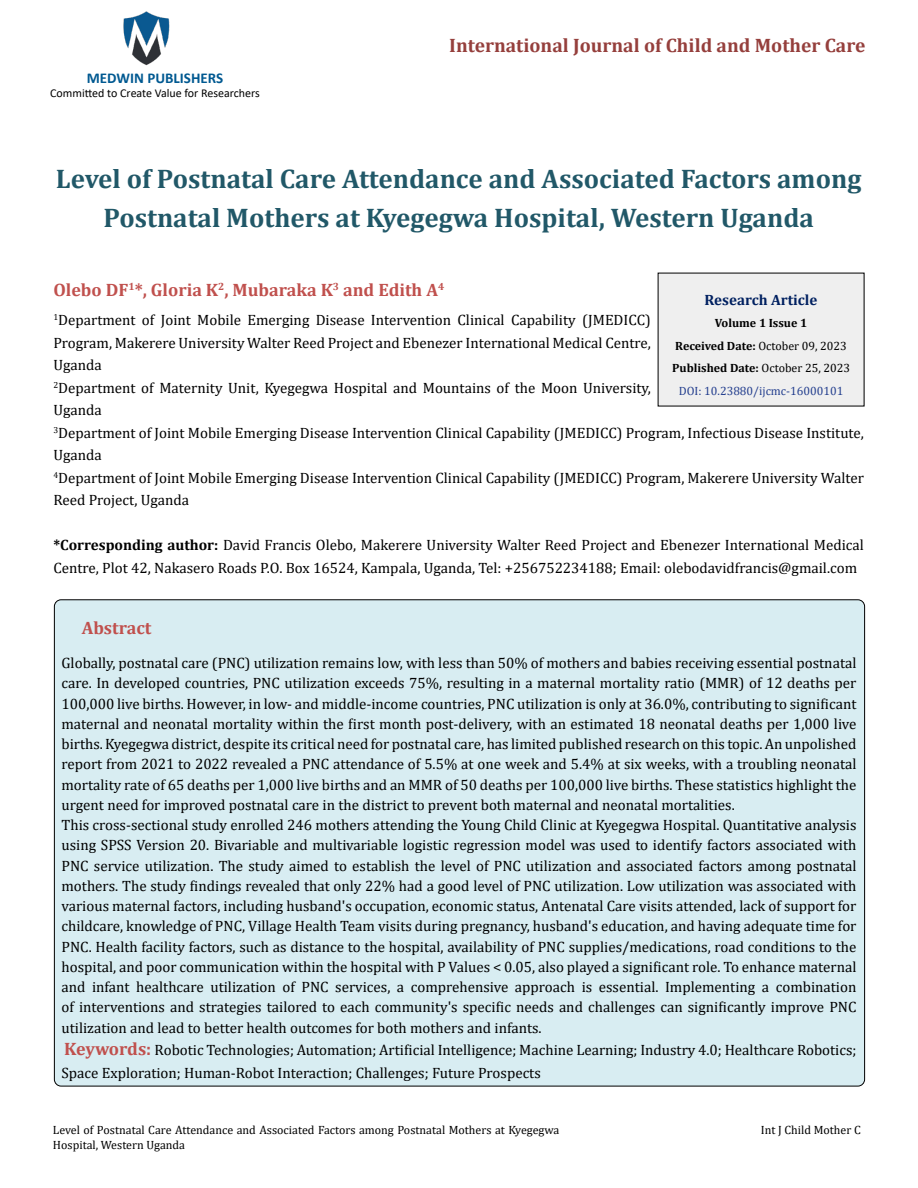
<style>
.page{position:relative;width:918px;height:1188px;background:#fff}
.page>*{position:absolute;margin:0;border:0;box-sizing:border-box;transform-origin:0 0}
.t1{font:700 27px/39px "Cambria";color:#215868;text-align:center}
.t2{font:700 19.5px "Cambria";color:#953f3c}
.t3{font:700 18px "Cambria";color:#c0504d}
.t4{font:15px/20.2px "Cambria";color:#000}
.t5{font:700 15px "Calibri";color:#005991}
.t6{font:700 15px "Cambria";color:#002060}
.t7{font:12px/14.4px "Cambria";color:#000}
.t8{font:700 12px/22.5px "Cambria";color:#000;text-align:center}
.t9{font:12px "Calibri";color:#000}
.s1{font-weight:700}
.s2{font-weight:400}
.s3{font-weight:400;color:#25408f}
.s4{font-weight:700;font-size:18px;color:#c0504d}
</style>
<div class="page">
<img style="left:123px;top:11px;width:47px;height:55px">
<div style="left:658px;top:273px;width:206px;height:133px;background:#efefef"></div>
<div style="left:54px;top:600px;width:811px;height:486px;background:#d8edf2;border-radius:7px"></div>
<p class="t5" style="left:87px;top:67px;width:138px">MEDWIN PUBLISHERS</p>
<p class="t9" style="left:50px;top:85px;width:211px">Committed to Create Value for Researchers</p>
<h2 class="t2" style="left:449px;top:31px;width:418px">International Journal of Child and Mother Care</h2>
<h1 class="t1" style="left:56px;top:159px;width:807px">Level of Postnatal Care Attendance and Associated Factors among<br>Postnatal Mothers at Kyegegwa Hospital, Western Uganda</h1>
<p class="t3" style="left:53px;top:277px;width:392px">Olebo DF<sup>1</sup>*, Gloria K<sup>2</sup>, Mubaraka K<sup>3</sup> and Edith A<sup>4</sup></p>
<p class="t4" style="left:53px;top:309px;width:812px;line-height:22.5px"><sup>1</sup>Department of Joint Mobile Emerging Disease Intervention Clinical Capability (JMEDICC)<br>Program, Makerere University Walter Reed Project and Ebenezer International Medical Centre,<br>Uganda<br><sup>2</sup>Department of Maternity Unit, Kyegegwa Hospital and Mountains of the Moon University,<br>Uganda<br><sup>3</sup>Department of Joint Mobile Emerging Disease Intervention Clinical Capability (JMEDICC) Program, Infectious Disease Institute, Uganda<br><sup>4</sup>Department of Joint Mobile Emerging Disease Intervention Clinical Capability (JMEDICC) Program, Makerere University Walter Reed Project, Uganda</p>
<p class="t4" style="left:53px;top:534px;width:812px;line-height:22.5px"><span class="s1">*Corresponding author:</span> David Francis Olebo, Makerere University Walter Reed Project and Ebenezer International Medical<br>Centre, Plot 42, Nakasero Roads P.O. Box 16524, Kampala, Uganda, Tel: +256752234188; Email: olebodavidfrancis@gmail.com</p>
<p class="t6" style="left:705px;top:289px;width:114px">Research Article</p>
<p class="t8" style="left:672px;top:311px;width:179px">Volume 1 Issue 1<br>Received Date: <span class="s2">October 09, 2023<br></span>Published Date: <span class="s2">October 25, 2023<br></span><span class="s3">DOI: 10.23880/ijcmc-16000101</span></p>
<p class="t3" style="left:82px;top:615px;width:71px">Abstract</p>
<p class="t4" style="left:62px;top:653px;width:797px">Globally, postnatal care (PNC) utilization remains low, with less than 50% of mothers and babies receiving essential postnatal care. In developed countries, PNC utilization exceeds 75%, resulting in a maternal mortality ratio (MMR) of 12 deaths per 100,000 live births. However, in low- and middle-income countries, PNC utilization is only at 36.0%, contributing to significant maternal and neonatal mortality within the first month post-delivery, with an estimated 18 neonatal deaths per 1,000 live births. Kyegegwa district, despite its critical need for postnatal care, has limited published research on this topic. An unpolished report from 2021 to 2022 revealed a PNC attendance of 5.5% at one week and 5.4% at six weeks, with a troubling neonatal mortality rate of 65 deaths per 1,000 live births and an MMR of 50 deaths per 100,000 live births. These statistics highlight the urgent need for improved postnatal care in the district to prevent both maternal and neonatal mortalities.<br>This cross-sectional study enrolled 246 mothers attending the Young Child Clinic at Kyegegwa Hospital. Quantitative analysis using SPSS Version 20. Bivariable and multivariable logistic regression model was used to identify factors associated with PNC service utilization. The study aimed to establish the level of PNC utilization and associated factors among postnatal mothers. The study findings revealed that only 22% had a good level of PNC utilization. Low utilization was associated with various maternal factors, including husband's occupation, economic status, Antenatal Care visits attended, lack of support for childcare, knowledge of PNC, Village Health Team visits during pregnancy, husband's education, and having adequate time for PNC. Health facility factors, such as distance to the hospital, availability of PNC supplies/medications, road conditions to the hospital, and poor communication within the hospital with P Values &lt; 0.05, also played a significant role. To enhance maternal and infant healthcare utilization of PNC services, a comprehensive approach is essential. Implementing a combination of interventions and strategies tailored to each community's specific needs and challenges can significantly improve PNC utilization and lead to better health outcomes for both mothers and infants.</p>
<p class="t4" style="left:62px;top:1039px;width:796px;line-height:22.5px"><span class="s4">Keywords:</span> Robotic Technologies; Automation; Artificial Intelligence; Machine Learning; Industry 4.0; Healthcare Robotics;<br>Space Exploration; Human-Robot Interaction; Challenges; Future Prospects</p>
<p class="t7" style="left:53px;top:1123px;width:508px">Level of Postnatal Care Attendance and Associated Factors among Postnatal Mothers at Kyegegwa<br>Hospital, Western Uganda</p>
<p class="t7" style="left:761px;top:1123px;width:101px">Int J Child Mother C</p>
</div>
